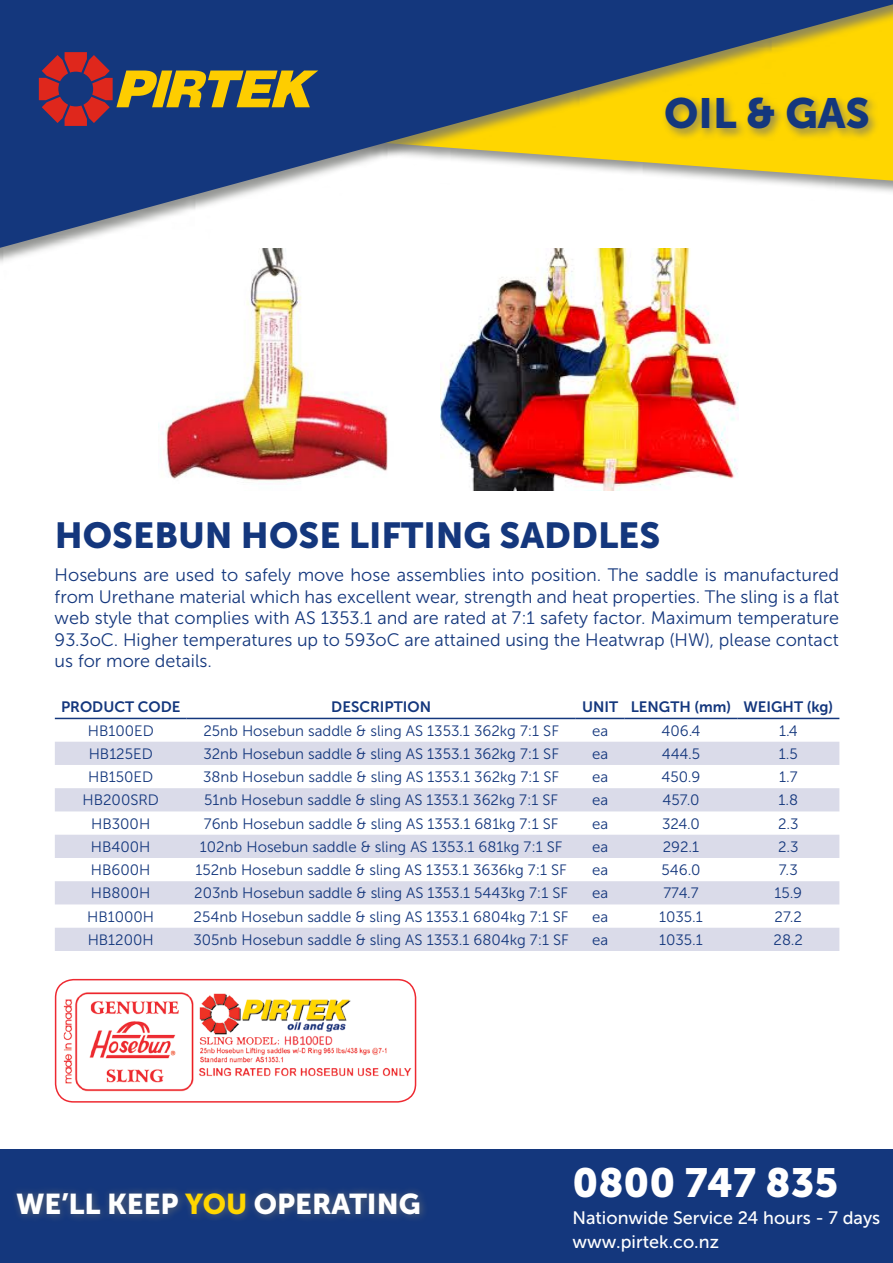
<style>
.page{position:relative;width:893px;height:1263px;background:#fff}
.page>*{position:absolute;margin:0;border:0;box-sizing:border-box;transform-origin:0 0}
.t1{font:42px "Museo Sans 900";color:#14377d}
.t2{font:40.5px "Museo Sans 900";color:#fff}
.t3{font:36px "Museo Sans 900";color:#14377d}
.t4{font:28.5px "Museo Sans 900";color:#fff}
.t5{font:18px/21.6px "Museo Sans 300";color:#14377d;text-align:justify}
.t6{font:18px/24px "Museo Sans 500";color:#fff}
.t7{font:15px "Museo Sans 300";color:#14377d}
.t8{font:15px "Museo Sans 700";color:#14377d}
.s1{color:#ffd600}
</style>
<div class="page">
<svg style="left:0;top:0;width:893px;height:248px"></svg>
<div style="left:0;top:1150px;width:893px;height:113px;background:#14377d"></div>
<div style="left:10px;top:1186px;width:419px;height:37px;background:#717370;opacity:.75"></div>
<svg style="left:39px;top:52px;width:279px;height:74px;background:#665652"></svg>
<div style="left:661px;top:93px;width:219px;height:48px;background:#717370;opacity:.75"></div>
<img style="left:158px;top:248px;width:230px;height:233px">
<img style="left:440px;top:248px;width:298px;height:243px">
<svg style="left:55px;top:717px;width:784px;height:25px"></svg>
<svg style="left:55px;top:742px;width:784px;height:209px;fill:#dadbe9"></svg>
<hr style="left:55px;top:718px;width:132px;height:1px;background:#14377d">
<hr style="left:187px;top:718px;width:389px;height:1px;background:#14377d">
<hr style="left:576px;top:718px;width:49px;height:1px;background:#14377d">
<hr style="left:625px;top:718px;width:112px;height:1px;background:#14377d">
<hr style="left:737px;top:718px;width:102px;height:1px;background:#14377d">
<img style="left:56px;top:980px;width:360px;height:122px">
<div style="left:55px;top:979px;width:361px;height:123px;border:2px solid #ee2931;border-radius:18px"></div>
<h1 class="t1" style="left:664px;top:90px;width:207px">OIL &amp; GAS</h1>
<h3 class="t3" style="left:55px;top:515px;width:607px">HOSEBUN HOSE LIFTING SADDLES</h3>
<p class="t5" style="left:55px;top:564px;width:786px">Hosebuns are used to safely move hose assemblies into position. The saddle is manufactured from Urethane material which has excellent wear, strength and heat properties. The sling is a flat web style that complies with AS 1353.1 and are rated at 7:1 safety factor. Maximum temperature 93.3oC. Higher temperatures up to 593oC are attained using the Heatwrap (HW), please contact us for more details.</p>
<p class="t8" style="left:61px;top:699px;width:121px">PRODUCT CODE</p>
<p class="t8" style="left:331px;top:699px;width:101px">DESCRIPTION</p>
<p class="t8" style="left:582px;top:699px;width:253px">UNIT LENGTH (mm) WEIGHT (kg)</p>
<p class="t7" style="left:88px;top:722px;width:68px">HB100ED</p>
<p class="t7" style="left:203px;top:722px;width:357px">25nb Hosebun saddle &amp; sling AS 1353.1 362kg 7:1 SF</p>
<p class="t7" style="left:592px;top:722px;width:18px">ea</p>
<p class="t7" style="left:662px;top:722px;width:40px">406.4</p>
<p class="t7" style="left:779px;top:722px;width:20px">1.4</p>
<p class="t7" style="left:89px;top:746px;width:66px">HB125ED</p>
<p class="t7" style="left:203px;top:746px;width:357px">32nb Hosebun saddle &amp; sling AS 1353.1 362kg 7:1 SF</p>
<p class="t7" style="left:592px;top:746px;width:18px">ea</p>
<p class="t7" style="left:662px;top:746px;width:40px">444.5</p>
<p class="t7" style="left:779px;top:746px;width:21px">1.5</p>
<p class="t7" style="left:88px;top:769px;width:67px">HB150ED</p>
<p class="t7" style="left:203px;top:769px;width:358px">38nb Hosebun saddle &amp; sling AS 1353.1 362kg 7:1 SF</p>
<p class="t7" style="left:592px;top:769px;width:18px">ea</p>
<p class="t7" style="left:662px;top:769px;width:40px">450.9</p>
<p class="t7" style="left:779px;top:769px;width:20px">1.7</p>
<p class="t7" style="left:83px;top:792px;width:78px">HB200SRD</p>
<p class="t7" style="left:204px;top:792px;width:356px">51nb Hosebun saddle &amp; sling AS 1353.1 362kg 7:1 SF</p>
<p class="t7" style="left:592px;top:792px;width:18px">ea</p>
<p class="t7" style="left:663px;top:792px;width:38px">457.0</p>
<p class="t7" style="left:779px;top:792px;width:21px">1.8</p>
<p class="t7" style="left:91px;top:815px;width:61px">HB300H</p>
<p class="t7" style="left:204px;top:815px;width:356px">76nb Hosebun saddle &amp; sling AS 1353.1 681kg 7:1 SF</p>
<p class="t7" style="left:592px;top:815px;width:18px">ea</p>
<p class="t7" style="left:662px;top:815px;width:39px">324.0</p>
<p class="t7" style="left:778px;top:815px;width:22px">2.3</p>
<p class="t7" style="left:91px;top:839px;width:61px">HB400H</p>
<p class="t7" style="left:200px;top:839px;width:364px">102nb Hosebun saddle &amp; sling AS 1353.1 681kg 7:1 SF</p>
<p class="t7" style="left:592px;top:839px;width:18px">ea</p>
<p class="t7" style="left:663px;top:839px;width:38px">292.1</p>
<p class="t7" style="left:778px;top:839px;width:22px">2.3</p>
<p class="t7" style="left:91px;top:862px;width:61px">HB600H</p>
<p class="t7" style="left:195px;top:862px;width:373px">152nb Hosebun saddle &amp; sling AS 1353.1 3636kg 7:1 SF</p>
<p class="t7" style="left:592px;top:862px;width:18px">ea</p>
<p class="t7" style="left:662px;top:862px;width:40px">546.0</p>
<p class="t7" style="left:779px;top:862px;width:20px">7.3</p>
<p class="t7" style="left:91px;top:885px;width:61px">HB800H</p>
<p class="t7" style="left:194px;top:885px;width:375px">203nb Hosebun saddle &amp; sling AS 1353.1 5443kg 7:1 SF</p>
<p class="t7" style="left:592px;top:885px;width:18px">ea</p>
<p class="t7" style="left:663px;top:885px;width:37px">774.7</p>
<p class="t7" style="left:774px;top:885px;width:29px">15.9</p>
<p class="t7" style="left:87px;top:908px;width:69px">HB1000H</p>
<p class="t7" style="left:194px;top:908px;width:377px">254nb Hosebun saddle &amp; sling AS 1353.1 6804kg 7:1 SF</p>
<p class="t7" style="left:592px;top:908px;width:18px">ea</p>
<p class="t7" style="left:659px;top:908px;width:45px">1035.1</p>
<p class="t7" style="left:775px;top:908px;width:29px">27.2</p>
<p class="t7" style="left:88px;top:932px;width:68px">HB1200H</p>
<p class="t7" style="left:193px;top:932px;width:377px">305nb Hosebun saddle &amp; sling AS 1353.1 6804kg 7:1 SF</p>
<p class="t7" style="left:592px;top:932px;width:18px">ea</p>
<p class="t7" style="left:659px;top:932px;width:45px">1035.1</p>
<p class="t7" style="left:774px;top:932px;width:31px">28.2</p>
<h3 class="t4" style="left:16px;top:1188px;width:406px">WE’LL KEEP <span class="s1">YOU</span> OPERATING</h3>
<h2 class="t2" style="left:572px;top:1159px;width:267px">0800 747 835</h2>
<p class="t6" style="left:572px;top:1205px;width:309px">Nationwide Service 24 hours - 7 days www.pirtek.co.nz</p>
</div>
